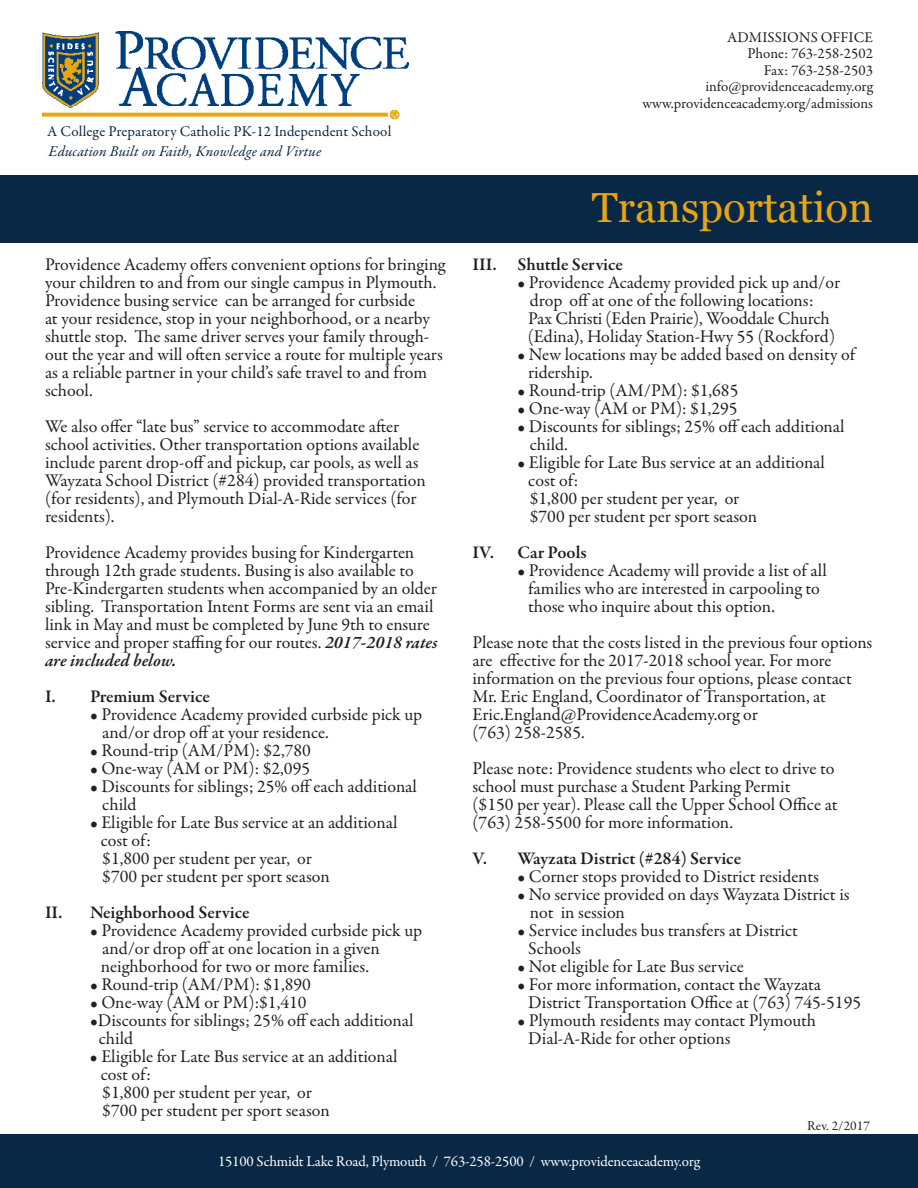
<style>
.page{position:relative;width:918px;height:1188px;background:#fff}
.page>*{position:absolute;margin:0;border:0;box-sizing:border-box;transform-origin:0 0}
.t1{font:42px "Georgia";color:#e7a512}
.t2{font:18px/18px "Garamond Premr Pro";color:#231f20}
.t3{font:600 18px "Garamond Premr Pro";color:#231f20}
.t4{font:15px/16.5px "Garamond Premr Pro";color:#231f20;text-align:right}
.t5{font:15px "Garamond Premr Pro";letter-spacing:-.01em;color:#fff}
.t6{font:15px "Garamond Premr Pro";letter-spacing:.01em;color:#082845}
.t7{font:italic 15px "Garamond Premr Pro";letter-spacing:.005em;color:#082845}
.t8{font:13.5px "Garamond Premr Pro";color:#231f20}
.s1{font-weight:600;font-style:italic}
.s2{font-weight:600}
</style>
<div class="page">
<div style="left:0;top:1134px;width:918px;height:54px;background:#082845"></div>
<div style="left:0;top:176px;width:918px;height:67px;background:#082845"></div>
<img style="left:41px;top:31px;width:367px;height:88px">
<p class="t6" style="left:47px;top:123px;width:346px">A College Preparatory Catholic PK-12 Independent School</p>
<p class="t7" style="left:49px;top:142px;width:274px">Education Built on Faith, Knowledge and Virtue</p>
<p class="t2" style="left:45px;top:255px;width:402px">Providence Academy offers convenient options for bringing your children to and from our single campus in Plymouth.<br>Providence busing service can be arranged for curbside<br>at your residence, stop in your neighborhood, or a nearby shuttle stop. The same driver serves your family through&shy;out the year and will often service a route for multiple years as a reliable partner in your child’s safe travel to and from school.</p>
<p class="t2" style="left:45px;top:417px;width:382px">We also offer “late bus” service to accommodate after school activities. Other transportation options available include parent drop-off and pickup, car pools, as well as Wayzata School District (#284) provided transportation (for residents), and Plymouth Dial-A-Ride services (for residents).</p>
<p class="t2" style="left:45px;top:543px;width:394px">Providence Academy provides busing for Kindergarten through 12th grade students. Busing is also available to Pre-Kindergarten students when accompanied by an older sibling. Transportation Intent Forms are sent via an email link in May and must be completed by June 9th to ensure service and proper staffing for our routes. <span class="s1">2017-2018 rates are included below.</span></p>
<p class="t3" style="left:45px;top:685px;width:166px">I. Premium Service</p>
<p class="t2" style="left:102px;top:705px;width:321px;text-indent:-12px">• Providence Academy provided curbside pick up and/or drop off at your residence.</p>
<p class="t2" style="left:90px;top:741px;width:222px">• Round-trip (AM/PM): $2,780</p>
<p class="t2" style="left:90px;top:759px;width:222px">• One-way (AM or PM): $2,095</p>
<p class="t2" style="left:102px;top:777px;width:316px;text-indent:-12px">• Discounts for siblings; 25% offeach additional child</p>
<p class="t2" style="left:101px;top:813px;width:298px;text-indent:-11px">• Eligible for Late Bus service at an additional cost of:<br>$1,800 per student per year, or<br>$700 per student per sport season</p>
<p class="t3" style="left:45px;top:901px;width:206px">II. Neighborhood Service</p>
<p class="t2" style="left:101px;top:921px;width:323px;text-indent:-11px">• Providence Academy provided curbside pick up and/or drop off at one location in a given neighborhood for two or more families.</p>
<p class="t2" style="left:90px;top:975px;width:222px">• Round-trip (AM/PM): $1,890</p>
<p class="t2" style="left:90px;top:993px;width:218px">• One-way (AM or PM):$1,410</p>
<p class="t2" style="left:99px;top:1011px;width:316px;text-indent:-9px">•Discounts for siblings; 25% offeach additional child</p>
<p class="t2" style="left:101px;top:1047px;width:298px;text-indent:-11px">• Eligible for Late Bus service at an additional cost of:<br>$1,800 per student per year, or<br>$700 per student per sport season</p>
<p class="t4" style="left:642px;top:29px;width:232px">ADMISSIONS OFFICE<br>Phone: 763-258-2502<br>Fax: 763-258-2503 info@providenceacademy.org www.providenceacademy.org/admissions</p>
<h1 class="t1" style="left:592px;top:182px;width:283px">Transportation</h1>
<p class="t3" style="left:472px;top:253px;width:152px">III. Shuttle Service</p>
<p class="t2" style="left:528px;top:273px;width:314px;text-indent:-10px">• Providence Academy provided pick up and/or drop offat one of the following locations:<br>Pax Christi (Eden Prairie), Wooddale Church (Edina<span class="s2">)</span>, Holiday Station-Hwy 55 (Rockford)</p>
<p class="t2" style="left:528px;top:345px;width:328px;text-indent:-11px">• New locations may be added based on density of ridership.</p>
<p class="t2" style="left:518px;top:381px;width:222px">• Round-trip (AM/PM): $1,685</p>
<p class="t2" style="left:518px;top:399px;width:222px">• One-way (AM or PM): $1,295</p>
<p class="t2" style="left:530px;top:417px;width:316px;text-indent:-12px">• Discounts for siblings; 25% offeach additional child.</p>
<p class="t2" style="left:528px;top:453px;width:298px;text-indent:-11px">• Eligible for Late Bus service at an additional cost of:<br>$1,800 per student per year, or<br>$700 per student per sport season</p>
<p class="t3" style="left:473px;top:541px;width:116px">IV. Car Pools</p>
<p class="t2" style="left:528px;top:561px;width:300px;text-indent:-11px">• Providence Academy will provide a list of all families who are interested in carpooling to those who inquire about this option.</p>
<p class="t2" style="left:473px;top:633px;width:401px">Please note that the costs listed in the previous four options are effective for the 2017-2018 school year. For more information on the previous four options, please contact Mr. Eric England, Coordinator of Transportation, at Eric.England@ProvidenceAcademy.org or<br>(763) 258-2585.</p>
<p class="t2" style="left:473px;top:759px;width:367px">Please note: Providence students who elect to drive to school must purchase a Student Parking Permit<br>($150 per year). Please call the Upper School Office at (763) 258-5500 for more information.</p>
<p class="t3" style="left:473px;top:847px;width:270px">V. Wayzata District (#284) Service</p>
<p class="t2" style="left:518px;top:867px;width:303px">• Corner stops provided to District residents</p>
<p class="t2" style="left:530px;top:885px;width:321px;text-indent:-12px">• No service provided on days Wayzata District is not in session</p>
<p class="t2" style="left:528px;top:921px;width:271px;text-indent:-11px">• Service includes bus transfers at District<br>Schools</p>
<p class="t2" style="left:518px;top:957px;width:228px">• Not eligible for Late Bus service</p>
<p class="t2" style="left:528px;top:975px;width:334px;text-indent:-11px">• For more information, contact the Wayzata<br>District Transportation Office at (763) 745-5195</p>
<p class="t2" style="left:528px;top:1011px;width:289px;text-indent:-11px">• Plymouth residents may contact Plymouth<br>Dial-A-Ride for other options</p>
<p class="t8" style="left:807px;top:1117px;width:64px">Rev. 2/2017</p>
<p class="t5" style="left:218px;top:1152px;width:483px">15100 Schmidt Lake Road, Plymouth / 763-258-2500 / www.providenceacademy.org</p>
</div>
